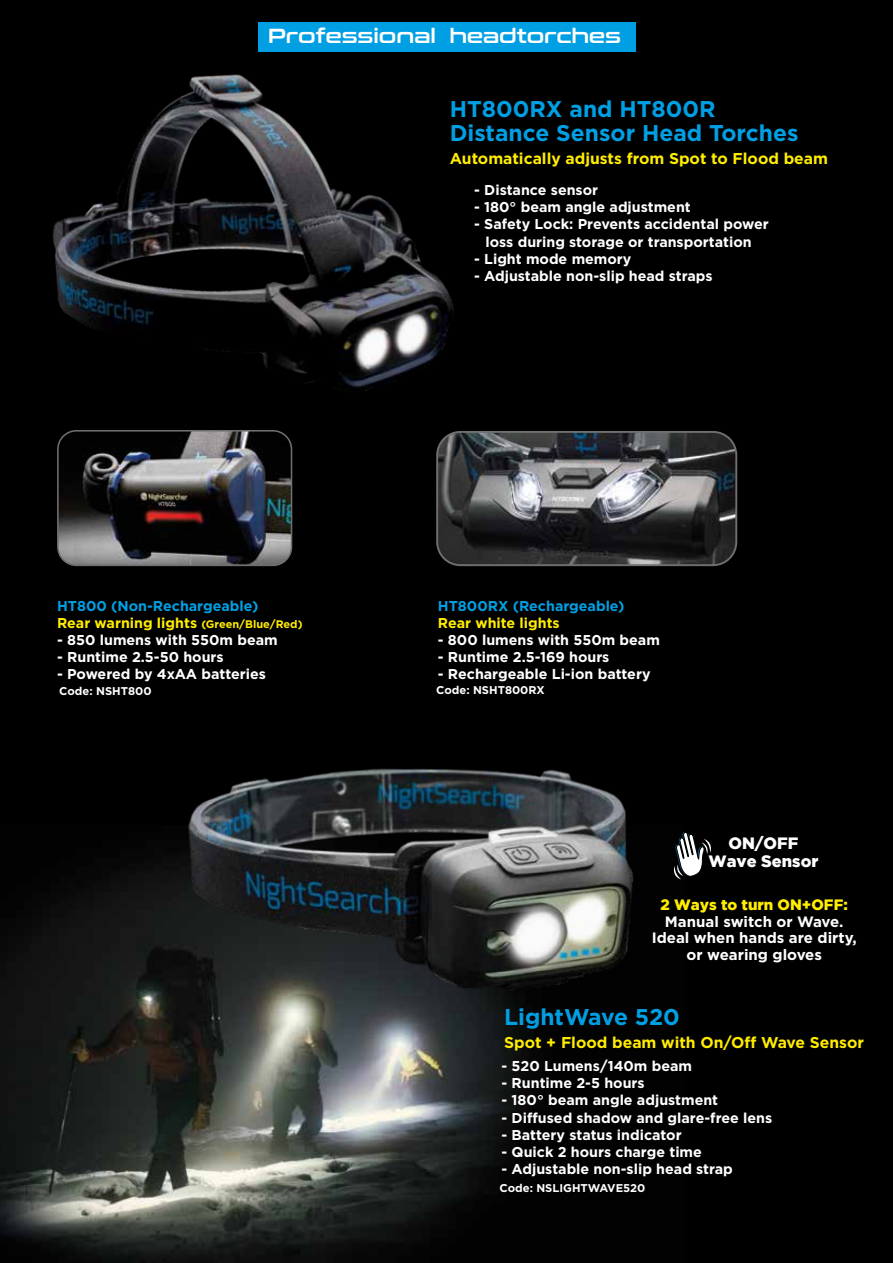
<style>
.page{position:relative;width:893px;height:1263px;background:#000}
.page>*{position:absolute;margin:0;border:0;box-sizing:border-box;transform-origin:0 0}
.t1{font:700 22.8px/24.2px "Gotham";color:#009fe3}
.t2{font:20.25px "Conthrax Sb";color:#fff}
.t3{font:900 16.35px/17.7px "Gotham";color:#fff;text-align:center}
.t4{font:700 15.6px "Gotham";color:#ffed00}
.t5{font:700 15px/16.5px "Gotham";color:#fff;text-align:center}
.t6{font:900 15px "Gotham";color:#ffed00}
.t7{font:700 14.25px/17.1px "Gotham";color:#fff;text-align:center}
.t8{font:700 14.25px/17.1px "Gotham";color:#009fe3}
.t9{font:700 14.25px "Gotham";color:#ffed00}
.t10{font:700 11.25px "Gotham";color:#fff}
.s1{color:#ffed00}
.s2{font-size:10.95px;color:#ffed00}
</style>
<div class="page">
<img style="left:0;top:856px;width:681px;height:407px">
<img style="left:53px;top:51px;width:462px;height:430px">
<img style="left:437px;top:432px;width:299px;height:133px">
<div style="left:436px;top:431px;width:301px;height:135px;border:2px solid #706f6f;border-radius:23px"></div>
<img style="left:58px;top:431px;width:234px;height:134px">
<div style="left:57px;top:430px;width:235px;height:136px;border:2px solid #706f6f;border-radius:19px"></div>
<img style="left:167px;top:768px;width:504px;height:255px">
<svg style="left:672px;top:832px;width:39px;height:47px"></svg>
<div style="left:258px;top:22px;width:377px;height:29px;background:#009fe3"></div>
<h2 class="t2" style="left:268px;top:20px;width:354px">Professional headtorches</h2>
<h1 class="t1" style="left:450px;top:96px;width:350px">HT800RX and HT800R<br>Distance Sensor Head Torches</h1>
<p class="t4" style="left:450px;top:149px;width:380px">Automatically adjusts from Spot to Flood beam</p>
<p class="t7" style="left:474px;top:181px;width:126px">- Distance sensor</p>
<p class="t7" style="left:474px;top:198px;width:218px">- 180° beam angle adjustment</p>
<p class="t7" style="left:474px;top:215px;width:296px">- Safety Lock: Prevents accidental power loss during storage or transportation</p>
<p class="t7" style="left:474px;top:250px;width:159px">- Light mode memory</p>
<p class="t7" style="left:474px;top:267px;width:240px">- Adjustable non-slip head straps</p>
<p class="t8" style="left:57px;top:596px;width:247px">HT800 (Non-Rechargeable)<br><span class="s1">Rear warning lights</span> <span class="s2">(Green/Blue/Red)</span></p>
<p class="t7" style="left:57px;top:631px;width:222px">- 850 lumens with 550m beam</p>
<p class="t7" style="left:57px;top:648px;width:168px">- Runtime 2.5-50 hours</p>
<p class="t7" style="left:57px;top:665px;width:210px">- Powered by 4xAA batteries</p>
<p class="t10" style="left:59px;top:685px;width:94px">Code: NSHT800</p>
<p class="t10" style="left:436px;top:684px;width:110px">Code: NSHT800RX</p>
<p class="t8" style="left:438px;top:596px;width:188px">HT800RX (Rechargeable)</p>
<p class="t9" style="left:438px;top:614px;width:123px">Rear white lights</p>
<p class="t7" style="left:438px;top:631px;width:224px">- 800 lumens with 550m beam</p>
<p class="t7" style="left:438px;top:648px;width:173px">- Runtime 2.5-169 hours</p>
<p class="t7" style="left:438px;top:665px;width:214px">- Rechargeable Li-ion battery</p>
<p class="t3" style="left:708px;top:834px;width:111px">ON/OFF<br>Wave Sensor</p>
<p class="t6" style="left:661px;top:896px;width:189px">2 Ways to turn ON+OFF:</p>
<p class="t5" style="left:652px;top:912px;width:207px">Manual switch or Wave.<br>Ideal when hands are dirty, or wearing gloves</p>
<h1 class="t1" style="left:504px;top:1004px;width:177px">LightWave 520</h1>
<p class="t4" style="left:504px;top:1033px;width:362px">Spot + Flood beam with On/Off Wave Sensor</p>
<p class="t7" style="left:501px;top:1057px;width:192px">- 520 Lumens/140m beam</p>
<p class="t7" style="left:501px;top:1074px;width:145px">- Runtime 2-5 hours</p>
<p class="t7" style="left:501px;top:1091px;width:218px">- 180° beam angle adjustment</p>
<p class="t7" style="left:501px;top:1108px;width:272px">- Diffused shadow and glare-free lens</p>
<p class="t7" style="left:501px;top:1126px;width:182px">- Battery status indicator</p>
<p class="t7" style="left:501px;top:1143px;width:202px">- Quick 2 hours charge time</p>
<p class="t7" style="left:501px;top:1160px;width:233px">- Adjustable non-slip head strap</p>
<p class="t10" style="left:500px;top:1181px;width:147px">Code: NSLIGHTWAVE520</p>
</div>
